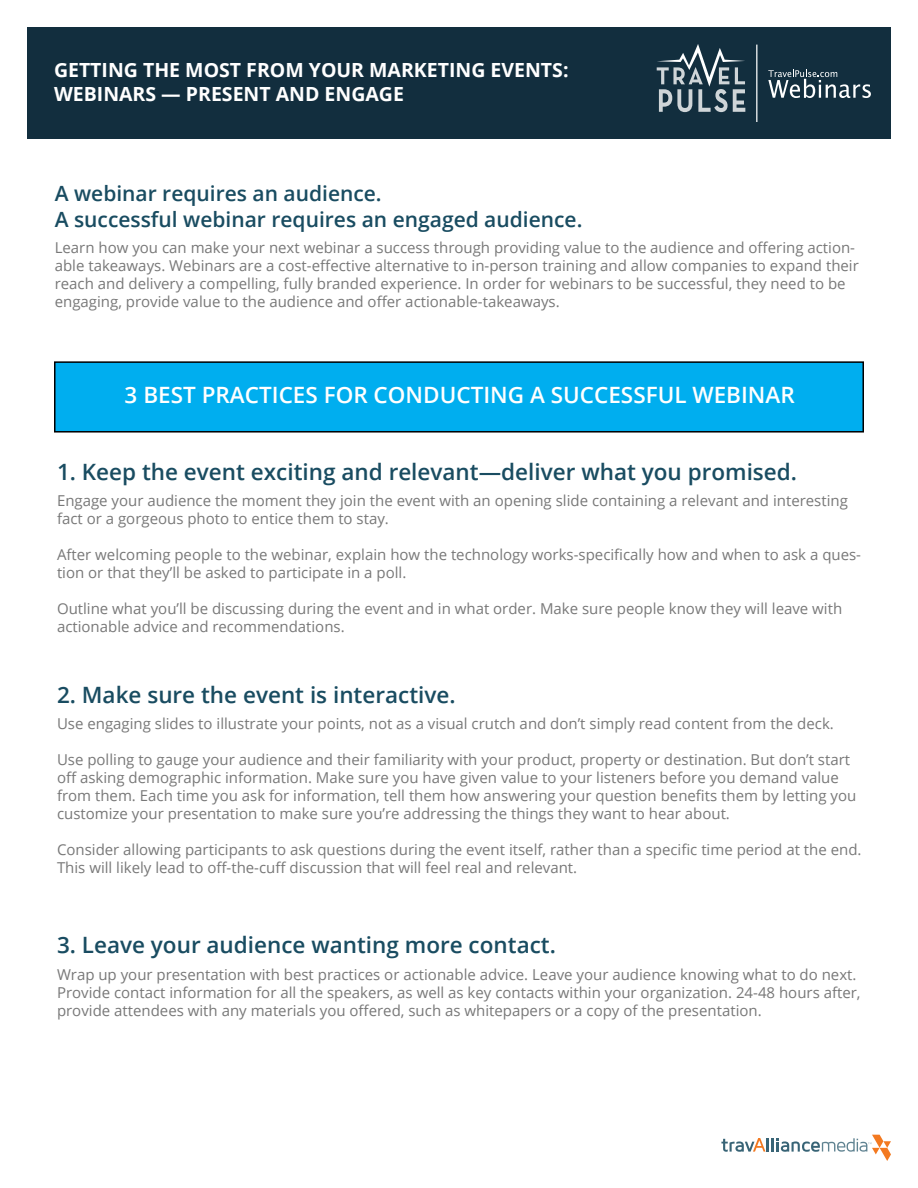
<style>
.page{position:relative;width:918px;height:1188px;background:#fff}
.page>*{position:absolute;margin:0;border:0;box-sizing:border-box;transform-origin:0 0}
.t1{font:600 22.5px "Open Sans";color:#194c61}
.t2{font:600 22.5px "Open Sans";color:#fff}
.t3{font:600 21px/25.2px "Open Sans";color:#194c61}
.t4{font:700 19.5px/23.4px "Open Sans";color:#fff}
.t5{font:15px/18px "Open Sans";color:#787878}
</style>
<div class="page">
<div style="left:27px;top:27px;width:864px;height:112px;background:#122e3e"></div>
<svg style="left:768px;top:70px;width:103px;height:28px"></svg>
<svg style="left:657px;top:44px;width:88px;height:68px"></svg>
<div style="left:756px;top:45px;width:1px;height:77px;border:1px solid #fff"></div>
<svg style="left:721px;top:1135px;width:170px;height:26px"></svg>
<div style="left:55px;top:362px;width:808px;height:70px;background:#00aeef"></div>
<div style="left:54px;top:361px;width:810px;height:72px;border:2px solid #000"></div>
<h3 class="t4" style="left:54px;top:58px;width:516px">GETTING THE MOST FROM YOUR MARKETING EVENTS:<br>WEBINARS — PRESENT AND ENGAGE</h3>
<h2 class="t3" style="left:55px;top:181px;width:529px">A webinar requires an audience.<br>A successful webinar requires an engaged audience.</h2>
<p class="t5" style="left:55px;top:238px;width:806px">Learn how you can make your next webinar a success through providing value to the audience and offering action&shy;able takeaways. Webinars are a cost-effective alternative to in-person training and allow companies to expand their reach and delivery a compelling, fully branded experience. In order for webinars to be successful, they need to be engaging, provide value to the audience and offer actionable-takeaways.</p>
<h1 class="t2" style="left:125px;top:379px;width:672px">3 BEST PRACTICES FOR CONDUCTING A SUCCESSFUL WEBINAR</h1>
<h1 class="t1" style="left:57px;top:456px;width:742px">1. Keep the event exciting and relevant—deliver what you promised.</h1>
<p class="t5" style="left:57px;top:492px;width:792px">Engage your audience the moment they join the event with an opening slide containing a relevant and interesting fact or a gorgeous photo to entice them to stay.</p>
<p class="t5" style="left:57px;top:546px;width:806px">After welcoming people to the webinar, explain how the technology works-specifically how and when to ask a ques&shy;tion or that they’ll be asked to participate in a poll.</p>
<p class="t5" style="left:57px;top:600px;width:787px">Outline what you’ll be discussing during the event and in what order. Make sure people know they will leave with actionable advice and recommendations.</p>
<h1 class="t1" style="left:57px;top:679px;width:400px">2. Make sure the event is interactive.</h1>
<p class="t5" style="left:57px;top:714px;width:778px">Use engaging slides to illustrate your points, not as a visual crutch and don’t simply read content from the deck.</p>
<p class="t5" style="left:57px;top:750px;width:801px">Use polling to gauge your audience and their familiarity with your product, property or destination. But don’t start off asking demographic information. Make sure you have given value to your listeners before you demand value from them. Each time you ask for information, tell them how answering your question benefits them by letting you customize your presentation to make sure you’re addressing the things they want to hear about.</p>
<p class="t5" style="left:57px;top:840px;width:806px">Consider allowing participants to ask questions during the event itself, rather than a specific time period at the end.<br>This will likely lead to off-the-cuff discussion that will feel real and relevant.</p>
<h1 class="t1" style="left:57px;top:930px;width:500px">3. Leave your audience wanting more contact.</h1>
<p class="t5" style="left:57px;top:965px;width:805px">Wrap up your presentation with best practices or actionable advice. Leave your audience knowing what to do next.<br>Provide contact information for all the speakers, as well as key contacts within your organization. 24-48 hours after, provide attendees with any materials you offered, such as whitepapers or a copy of the presentation.</p>
</div>
